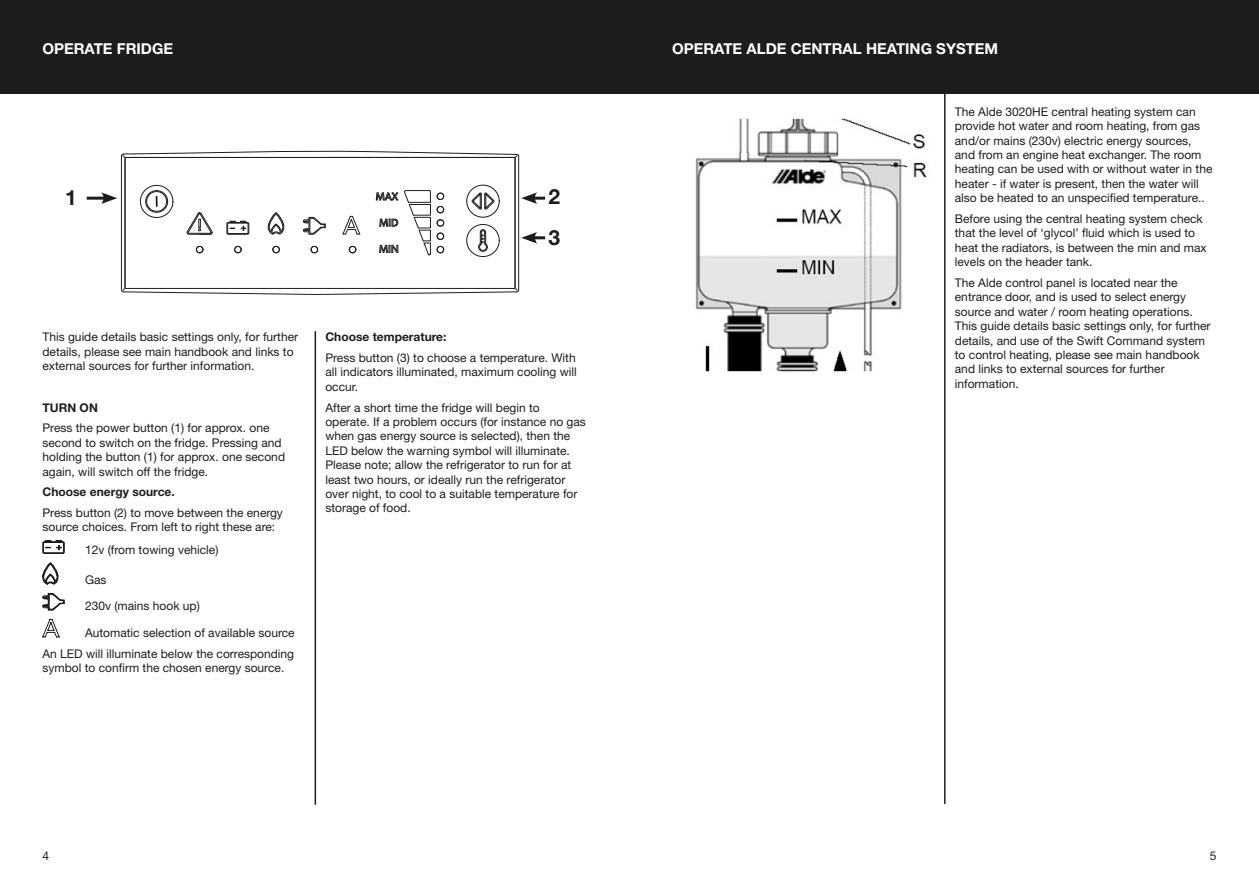
<style>
.page{position:relative;width:1259px;height:893px;background:#fff}
.page>*{position:absolute;margin:0;border:0;box-sizing:border-box;transform-origin:0 0}
.Body{font:700 21px "Helvetica Neue";color:#1d1d1b}
.Sub_heading{font:700 15px "Helvetica Neue";color:#fff}
.Body-2{font:12px/14.4px "Helvetica Neue";color:#1d1d1b}
.Body-3{font:700 12px "Helvetica Neue";color:#1d1d1b}
</style>
<div class="page">
<hr style="left:314px;top:332px;width:2px;height:472px;background:#1d1d1b">
<div style="left:0;top:0;width:1259px;height:94px;background:#1d1d1b"></div>
<svg style="left:42px;top:540px;width:23px;height:14px"></svg>
<svg style="left:42px;top:562px;width:23px;height:49px"></svg>
<svg style="left:42px;top:619px;width:18px;height:19px"></svg>
<hr style="left:87px;top:197px;width:20px;height:3px;background:#1d1d1b">
<svg style="left:101px;top:192px;width:16px;height:12px"></svg>
<hr style="left:121px;top:157px;width:1px;height:132px;background:#1d1d1b">
<hr style="left:518px;top:156px;width:1px;height:133px;background:#1d1d1b">
<svg style="left:121px;top:150px;width:398px;height:7px"></svg>
<svg style="left:121px;top:288px;width:398px;height:6px"></svg>
<svg style="left:139px;top:184px;width:361px;height:73px"></svg>
<svg style="left:196px;top:246px;width:7px;height:8px"></svg>
<div style="left:196px;top:246px;width:7px;height:7px;border:1px solid #1d1d1b;border-radius:50%"></div>
<div style="left:125px;top:157px;width:390px;height:132px;border:1px solid #1d1d1b"></div>
<hr style="left:125px;top:157px;width:390px;height:1px;background:#1d1d1b">
<svg style="left:342px;top:216px;width:18px;height:19px"></svg>
<svg style="left:379px;top:245px;width:19px;height:8px"></svg>
<div style="left:466px;top:224px;width:33px;height:33px;border:1px solid #1d1d1b;border-radius:50%"></div>
<svg style="left:187px;top:212px;width:26px;height:23px"></svg>
<div style="left:140px;top:185px;width:33px;height:33px;border:1px solid #1d1d1b;border-radius:50%"></div>
<svg style="left:379px;top:219px;width:19px;height:8px"></svg>
<svg style="left:303px;top:217px;width:23px;height:18px"></svg>
<svg style="left:230px;top:221px;width:16px;height:10px"></svg>
<div style="left:466px;top:185px;width:33px;height:32px;border:1px solid #1d1d1b;border-radius:50%"></div>
<svg style="left:404px;top:190px;width:27px;height:65px"></svg>
<svg style="left:376px;top:192px;width:22px;height:9px"></svg>
<svg style="left:478px;top:228px;width:10px;height:24px"></svg>
<div style="left:146px;top:191px;width:21px;height:21px;border:1px solid #1d1d1b;border-radius:50%"></div>
<div style="left:145px;top:190px;width:23px;height:22px;border:1px solid #1d1d1b;border-radius:50%"></div>
<svg style="left:472px;top:193px;width:22px;height:17px"></svg>
<svg style="left:234px;top:246px;width:8px;height:8px"></svg>
<svg style="left:268px;top:212px;width:16px;height:42px"></svg>
<svg style="left:311px;top:246px;width:7px;height:8px"></svg>
<svg style="left:349px;top:246px;width:7px;height:8px"></svg>
<svg style="left:437px;top:246px;width:7px;height:8px"></svg>
<svg style="left:437px;top:233px;width:7px;height:7px"></svg>
<svg style="left:437px;top:206px;width:7px;height:21px"></svg>
<svg style="left:437px;top:192px;width:7px;height:8px"></svg>
<div style="left:227px;top:223px;width:21px;height:11px;border:1px solid #1d1d1b"></div>
<div style="left:227px;top:222px;width:22px;height:12px;border:1px solid #1d1d1b"></div>
<hr style="left:531px;top:197px;width:14px;height:3px;background:#1d1d1b">
<svg style="left:521px;top:192px;width:16px;height:12px"></svg>
<hr style="left:531px;top:236px;width:14px;height:3px;background:#1d1d1b">
<svg style="left:521px;top:232px;width:16px;height:12px"></svg>
<hr style="left:944px;top:91px;width:1px;height:712px;background:#1d1d1b">
<img style="left:695px;top:119px;width:232px;height:253px">
<p class="Sub_heading" style="left:42px;top:40px;width:132px">OPERATE FRIDGE</p>
<p class="Body" style="left:65px;top:185px;width:13px">1</p>
<p class="Body" style="left:548px;top:184px;width:13px">2</p>
<p class="Body" style="left:548px;top:224px;width:13px">3</p>
<p class="Body-2" style="left:43px;top:329px;width:257px">This guide details basic settings only, for further details, please see main handbook and links to external sources for further information.</p>
<p class="Body-3" style="left:43px;top:400px;width:57px">TURN ON</p>
<p class="Body-2" style="left:43px;top:421px;width:244px">Press the power button (1) for approx. one second to switch on the fridge. Pressing and holding the button (1) for approx. one second again, will switch off the fridge.</p>
<p class="Body-3" style="left:43px;top:485px;width:134px">Choose energy source.</p>
<p class="Body-2" style="left:43px;top:505px;width:242px">Press button (2) to move between the energy source choices. From left to right these are:</p>
<p class="Body-2" style="left:85px;top:542px;width:135px">12v (from towing vehicle)</p>
<p class="Body-2" style="left:85px;top:573px;width:23px">Gas</p>
<p class="Body-2" style="left:85px;top:599px;width:116px">230v (mains hook up)</p>
<p class="Body-2" style="left:85px;top:625px;width:211px">Automatic selection of available source</p>
<p class="Body-2" style="left:43px;top:646px;width:253px">An LED will illuminate below the corresponding symbol to confirm the chosen energy source.</p>
<p class="Body-3" style="left:325px;top:329px;width:123px">Choose temperature:</p>
<p class="Body-2" style="left:325px;top:350px;width:253px;text-align:justify">Press button (3) to choose a temperature. With all indicators illuminated, maximum cooling will occur.</p>
<p class="Body-2" style="left:325px;top:400px;width:262px">After a short time the fridge will begin to<br>operate. If a problem occurs (for instance no gas when gas energy source is selected), then the LED below the warning symbol will illuminate.<br>Please note; allow the refrigerator to run for at least two hours, or ideally run the refrigerator over night, to cool to a suitable temperature for storage of food.</p>
<p class="Sub_heading" style="left:672px;top:40px;width:328px">OPERATE ALDE CENTRAL HEATING SYSTEM</p>
<p class="Body-2" style="left:955px;top:104px;width:259px">The Alde 3020HE central heating system can provide hot water and room heating, from gas and/or mains (230v) electric energy sources, and from an engine heat exchanger. The room heating can be used with or without water in the heater - if water is present, then the water will also be heated to an unspecified temperature..</p>
<p class="Body-2" style="left:955px;top:211px;width:253px">Before using the central heating system check that the level of ‘glycol’ fluid which is used to heat the radiators, is between the min and max levels on the header tank.</p>
<p class="Body-2" style="left:955px;top:275px;width:257px">The Alde control panel is located near the entrance door, and is used to select energy source and water / room heating operations.<br>This guide details basic settings only, for further details, and use of the Swift Command system to control heating, please see main handbook and links to external sources for further information.</p>
<p class="Body-2" style="left:43px;top:848px;width:8px">4</p>
<p class="Body-2" style="left:1209px;top:848px;width:8px">5</p>
</div>
